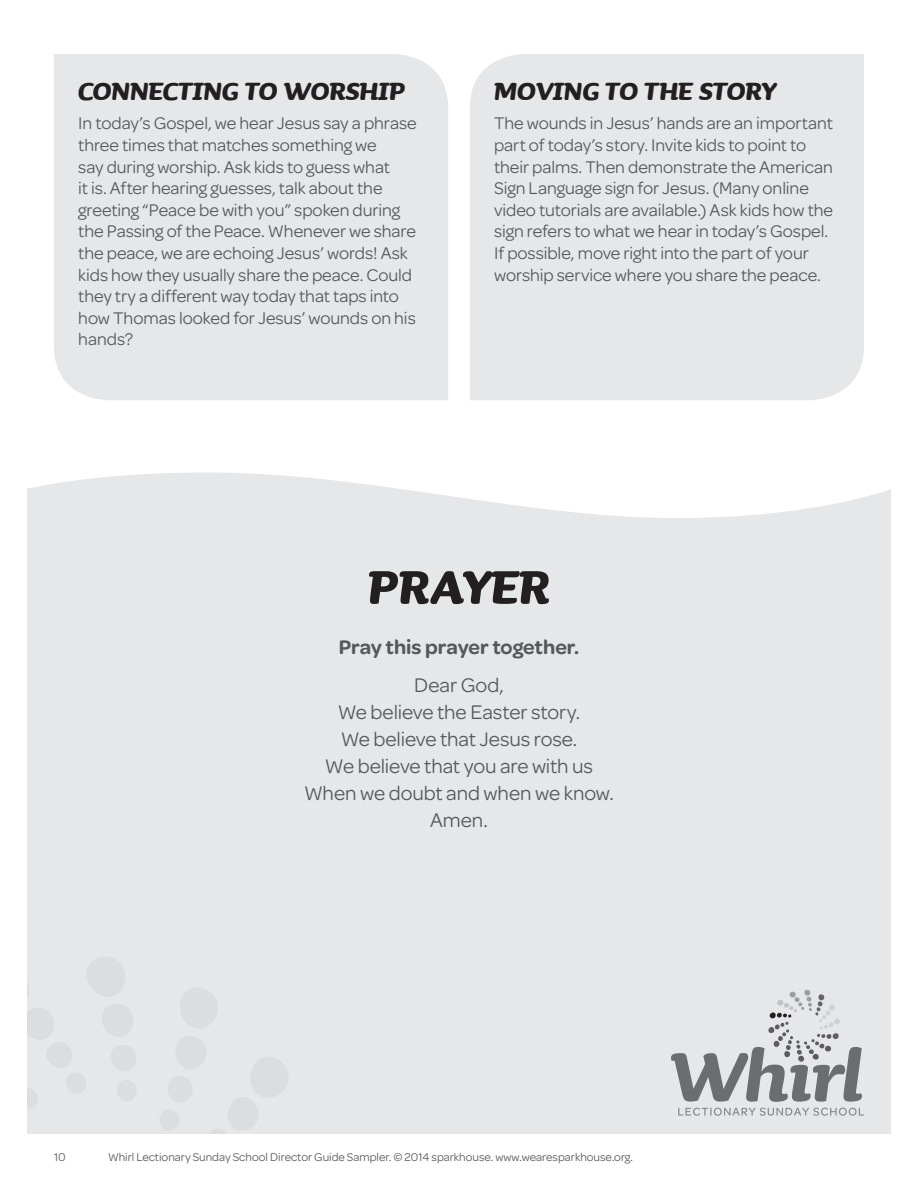
<style>
.page{position:relative;width:918px;height:1188px;background:#fff}
.page>*{position:absolute;margin:0;border:0;box-sizing:border-box;transform-origin:0 0}
.t1{font:italic 700 60px "Sauna";letter-spacing:-.005em;color:#231f20}
.t2{font:italic 700 31.5px "Sauna";letter-spacing:-.005em;color:#231f20}
.t3{font:21px/27px "Omnes";letter-spacing:-.005em;color:#57585a;text-align:center}
.t4{font:600 21px "Omnes";letter-spacing:-.005em;color:#57585a}
.t5{font:18px/21.6px "Omnes";letter-spacing:-.005em;color:#57585a}
.t6{font:12px "Omnes";color:#57585a}
</style>
<div class="page">
<div style="left:27px;top:472px;width:864px;height:662px;background:#e6e7e9"></div>
<svg style="left:671px;top:990px;width:191px;height:112px;background:#c5c6c8"></svg>
<svg style="left:678px;top:1108px;width:186px;height:8px"></svg>
<div style="left:470px;top:54px;width:394px;height:346px;background:#e6e7e9"></div>
<div style="left:54px;top:54px;width:394px;height:346px;background:#e6e7e9"></div>
<svg style="left:177px;top:987px;width:47px;height:42px;background:#dfe0e2"></svg>
<svg style="left:157px;top:1036px;width:133px;height:98px;background:#e3e4e6"></svg>
<svg style="left:84px;top:956px;width:42px;height:41px;background:#dedfe1"></svg>
<svg style="left:27px;top:981px;width:3px;height:19px"></svg>
<svg style="left:100px;top:1004px;width:35px;height:33px"></svg>
<svg style="left:110px;top:1045px;width:28px;height:27px"></svg>
<svg style="left:116px;top:1080px;width:23px;height:22px"></svg>
<svg style="left:27px;top:1007px;width:59px;height:102px;background:#e3e4e6"></svg>
<h2 class="t2" style="left:78px;top:72px;width:328px">connecting to worship</h2>
<p class="t5" style="left:78px;top:113px;width:340px">In today’s Gospel, we hear Jesus say a phrase three times that matches something we<br>say during worship. Ask kids to guess what<br>it is. After hearing guesses, talk about the greeting “Peace be with you” spoken during the Passing of the Peace. Whenever we share the peace, we are echoing Jesus’ words! Ask kids how they usually share the peace. Could they try a different way today that taps into how Thomas looked for Jesus’ wounds on his hands?</p>
<h2 class="t2" style="left:494px;top:72px;width:284px">moving to the story</h2>
<p class="t5" style="left:494px;top:113px;width:341px">The wounds in Jesus’ hands are an important part of today’s story. Invite kids to point to their palms. Then demonstrate the American Sign Language sign for Jesus. (Many online video tutorials are available.) Ask kids how the sign refers to what we hear in today’s Gospel.<br>If possible, move right into the part of your worship service where you share the peace.</p>
<h1 class="t1" style="left:368px;top:549px;width:184px">prayer</h1>
<p class="t4" style="left:339px;top:635px;width:242px">Pray this prayer together.</p>
<p class="t3" style="left:304px;top:671px;width:311px">Dear God,<br>We believe the Easter story.<br>We believe that Jesus rose.<br>We believe that you are with us<br>When we doubt and when we know.<br>Amen.</p>
<p class="t6" style="left:54px;top:1150px;width:13px">10</p>
<p class="t6" style="left:108px;top:1150px;width:527px">Whirl Lectionary Sunday School Director Guide Sampler. © 2014 sparkhouse. www.wearesparkhouse.org.</p>
</div>
